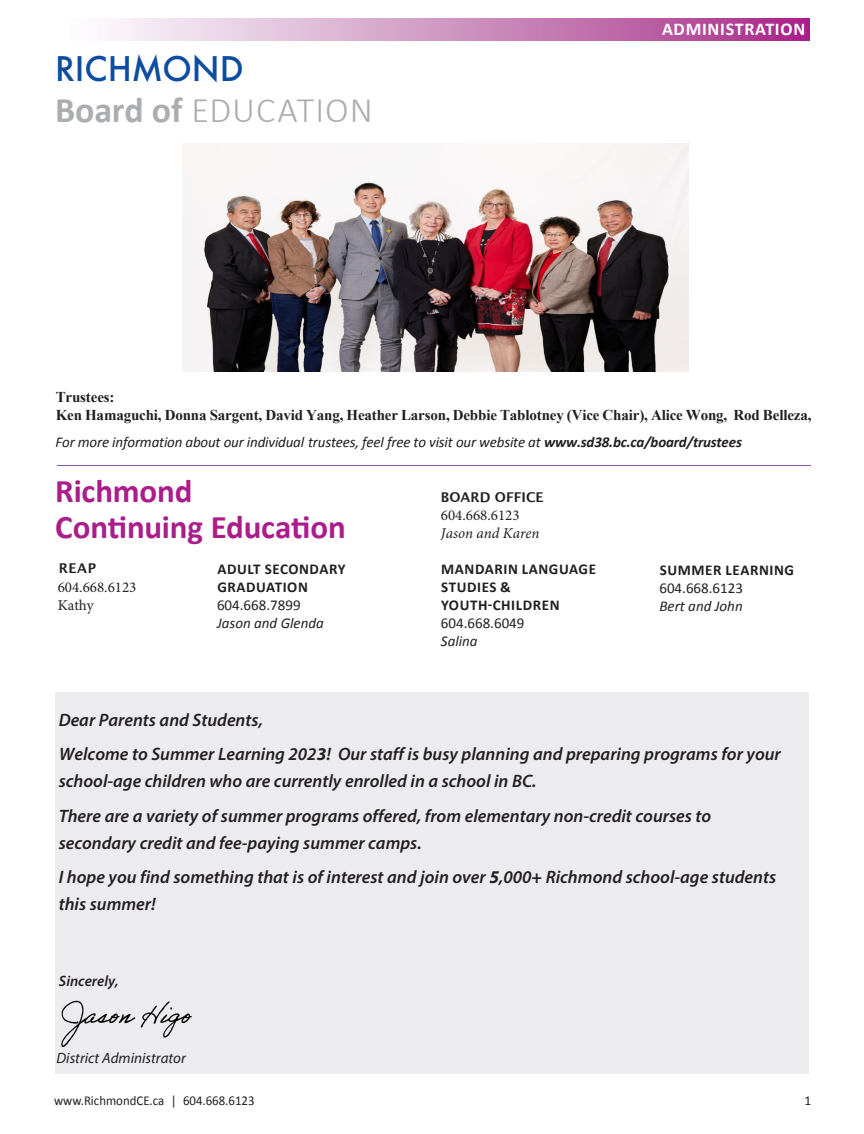
<style>
.page{position:relative;width:864px;height:1134px;background:#fff}
.page>*{position:absolute;margin:0;border:0;box-sizing:border-box;transform-origin:0 0}
.Tag_line{font:300 36px "Calibri";letter-spacing:.03em;color:#acadb1}
.Tag_line-2{font:700 33px "Calibri";letter-spacing:-.005em;color:#aa1d8a}
.Tag_line-3{font:500 33px "Futura";color:#0d4da1}
.CourseCopyPlain{font:italic 600 18px/34.5px "Myriad Pro";color:#231f20}
.t1{font:700 18px "Calibri";letter-spacing:.04em;color:#fff}
.t2{font:700 15px/18px "Calibri";letter-spacing:.04em;color:#231f20}
.t3{font:700 15px/18px "Times New Roman";letter-spacing:-.01em;color:#231f20}
.t4{font:italic 15px "Calibri";letter-spacing:-.01em;color:#231f20}
.t5{font:italic 15px/18px "Minion Pro";color:#231f20}
.CourseCopyPlain-2{font:italic 15px "Myriad Pro";color:#231f20}
.t6{font:15px/17.9px "Minion Pro";color:#231f20}
.CourseCopyPlain-3{font:italic 600 15px "Myriad Pro";color:#231f20}
.t7{font:13.5px "Calibri";color:#231f20;scale:.95 1}
.t8{font:700 13.5px "Lucida Grande";color:#231f20}
.t9{font:13.5px "Calibri";color:#231f20}
.s1{font-weight:700}
.s2{font-weight:400}
.s3{font-weight:400;font-style:italic}
.s4{font-style:normal}
</style>
<div class="page">
<div style="left:54px;top:19px;width:756px;height:21px;background:linear-gradient(to right,#feffff,#a72c89)"></div>
<div style="left:55px;top:693px;width:754px;height:381px;background:#ececee"></div>
<hr style="left:57px;top:465px;width:754px;height:1px;background:#8557a4">
<img style="left:61px;top:1000px;width:131px;height:47px">
<img style="left:183px;top:144px;width:506px;height:228px">
<p class="Tag_line-3" style="left:55px;top:46px;width:190px">RICHMOND</p>
<p class="Tag_line" style="left:55px;top:87px;width:319px"><span class="s1">Board of</span> EDUCATION</p>
<p class="t1" style="left:662px;top:16px;width:145px">ADMINISTRATION</p>
<p class="t3" style="left:56px;top:388px;width:757px">Trustees:<br>Ken Hamaguchi, Donna Sargent, David Yang, Heather Larson, Debbie Tablotney (Vice Chair), Alice Wong, Rod Belleza,</p>
<p class="t4" style="left:56px;top:433px;width:688px">For more information about our individual trustees, feel free to visit our website at <span class="s1">www.sd38.bc.ca/board/trustees</span></p>
<p class="Tag_line-2" style="left:55px;top:468px;width:139px">Richmond</p>
<p class="Tag_line-2" style="left:55px;top:504px;width:292px">Continuing Education</p>
<p class="t8" style="left:59px;top:558px;width:39px">REAP</p>
<p class="t6" style="left:58px;top:579px;width:80px">604.668.6123<br>Kathy</p>
<p class="t2" style="left:217px;top:560px;width:130px">ADULT SECONDARY<br>GRADUATION<br><span class="s2">604.668.7899<br></span><span class="s3">Jason and Glenda</span></p>
<p class="t8" style="left:441px;top:486px;width:104px">BOARD OFFICE</p>
<p class="t5" style="left:441px;top:506px;width:100px"><span class="s4">604.668.6123<br></span>Jason and Karen</p>
<p class="t2" style="left:441px;top:559px;width:157px">MANDARIN LANGUAGE<br>STUDIES &amp;<br>YOUTH-CHILDREN<br><span class="s2">604.668.6049<br></span><span class="s3">Salina</span></p>
<p class="t2" style="left:659px;top:561px;width:136px">SUMMER LEARNING<br><span class="s2">604.668.6123<br></span><span class="s3">Bert and John</span></p>
<p class="CourseCopyPlain" style="left:59px;top:702px;width:724px">Dear Parents and Students,<br>Welcome to Summer Learning 202<span class="s1">3</span>! Our staff is busy planning and preparing programs for your</p>
<p class="CourseCopyPlain" style="left:59px;top:764px;width:654px">school-age children who are currently enrolled in a school in BC.<br>There are a variety of summer programs offered, from elementary non-credit courses to</p>
<p class="CourseCopyPlain" style="left:59px;top:826px;width:719px;line-height:33.8px">secondary credit and fee-paying summer camps.<br>I hope you find something that is of interest and join over <span class="s1">5</span>,000<span class="s1">+</span> Richmond school-age students</p>
<p class="CourseCopyPlain" style="left:59px;top:887px;width:99px">this summer!</p>
<p class="CourseCopyPlain-3" style="left:59px;top:972px;width:61px">Sincerely,</p>
<p class="CourseCopyPlain-2" style="left:57px;top:1049px;width:131px">District Administrator</p>
<p class="t7" style="left:54px;top:1092px;width:213px">www.RichmondCE.ca | 604.668.6123</p>
<p class="t9" style="left:805px;top:1092px;width:8px">1</p>
</div>
